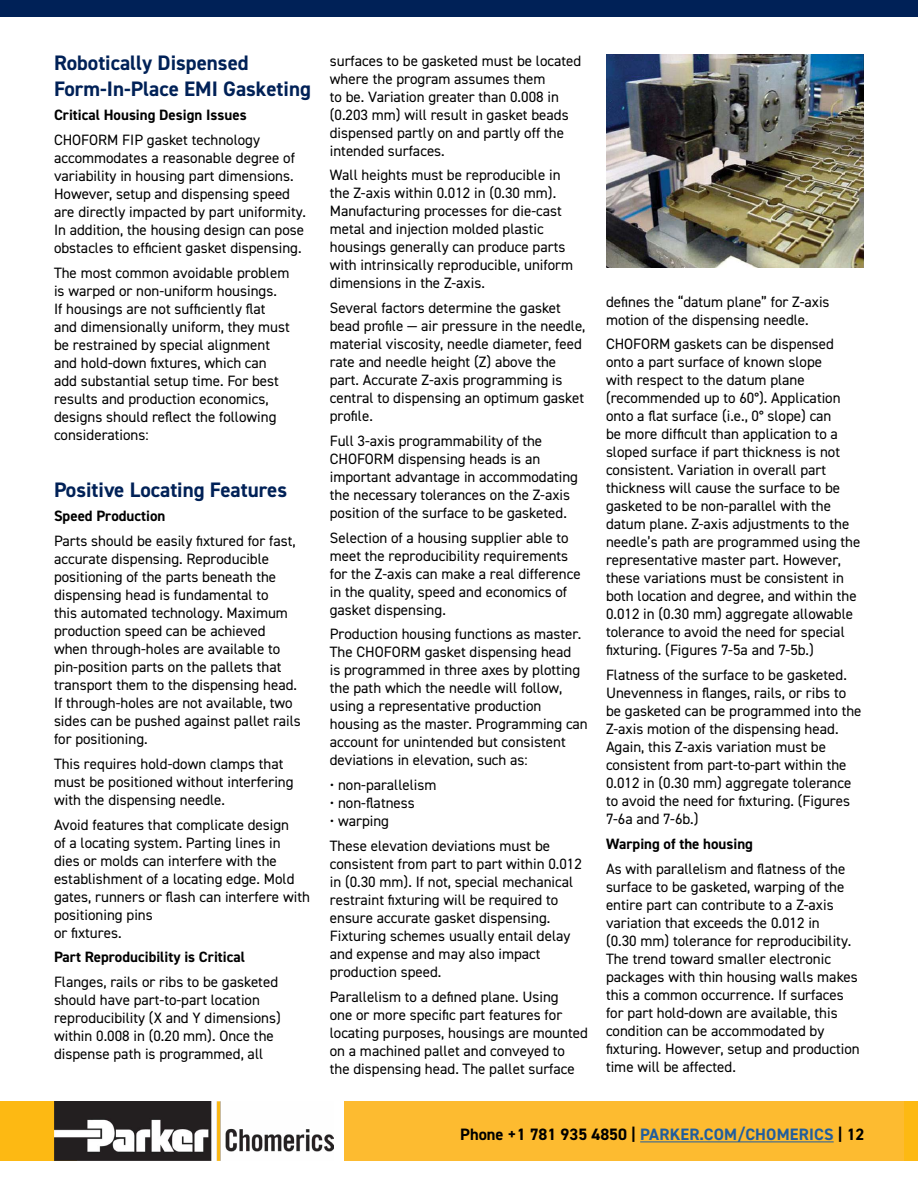
<style>
.page{position:relative;width:918px;height:1188px;background:#fff}
.page>*{position:absolute;margin:0;border:0;box-sizing:border-box;transform-origin:0 0}
.t1{font:700 21px/25.2px "DIN2014";color:#002157}
.t2{font:700 16.5px "DIN2014";letter-spacing:.005em;color:#000}
.t3{font:15px/18px "DIN2014";color:#000}
.t4{font:700 15px "DIN2014";color:#000}
.s1{color:#215e9e}
</style>
<div class="page">
<div style="left:344px;top:1102px;width:574px;height:59px;background:#fdbb30"></div>
<div style="left:0;top:1102px;width:77px;height:59px;background:#fdb913"></div>
<img style="left:54px;top:1102px;width:280px;height:59px">
<hr style="left:640px;top:1141px;width:194px;height:1px;background:#215e9e">
<div style="left:0;top:0;width:918px;height:17px;background:#002157"></div>
<div style="left:904px;top:1102px;width:14px;height:59px;background:#fdb913"></div>
<img style="left:606px;top:54px;width:258px;height:214px">
<h1 class="t1" style="left:54px;top:50px;width:258px">Robotically Dispensed<br>Form-In-Place EMI Gasketing</h1>
<p class="t4" style="left:54px;top:105px;width:194px">Critical Housing Design Issues</p>
<p class="t3" style="left:54px;top:131px;width:254px">CHOFORM FIP gasket technology accommodates a reasonable degree of variability in housing part dimensions.<br>However, setup and dispensing speed are directly impacted by part uniformity.<br>In addition, the housing design can pose obstacles to efficient gasket dispensing.</p>
<p class="t3" style="left:54px;top:263px;width:237px">The most common avoidable problem is warped or non-uniform housings.<br>If housings are not sufficiently flat and dimensionally uniform, they must be restrained by special alignment and hold-down fixtures, which can add substantial setup time. For best results and production economics, designs should reflect the following considerations:</p>
<h1 class="t1" style="left:54px;top:476px;width:235px">Positive Locating Features</h1>
<p class="t4" style="left:54px;top:506px;width:113px">Speed Production</p>
<p class="t3" style="left:54px;top:532px;width:248px">Parts should be easily fixtured for fast, accurate dispensing. Reproducible positioning of the parts beneath the dispensing head is fundamental to<br>this automated technology. Maximum production speed can be achieved when through-holes are available to pin-position parts on the pallets that transport them to the dispensing head.<br>If through-holes are not available, two sides can be pushed against pallet rails for positioning.</p>
<p class="t3" style="left:54px;top:754px;width:241px">This requires hold-down clamps that must be positioned without interfering with the dispensing needle.</p>
<p class="t3" style="left:54px;top:815px;width:257px">Avoid features that complicate design<br>of a locating system. Parting lines in dies or molds can interfere with the establishment of a locating edge. Mold gates, runners or flash can interfere with positioning pins<br>or fixtures.</p>
<p class="t4" style="left:54px;top:947px;width:192px">Part Reproducibility is Critical</p>
<p class="t3" style="left:54px;top:973px;width:228px">Flanges, rails or ribs to be gasketed should have part-to-part location reproducibility (X and Y dimensions) within 0.008 in (0.20 mm). Once the dispense path is programmed, all</p>
<p class="t3" style="left:330px;top:51px;width:253px">surfaces to be gasketed must be located where the program assumes them<br>to be. Variation greater than 0.008 in (0.203 mm) will result in gasket beads dispensed partly on and partly off the intended surfaces.</p>
<p class="t3" style="left:330px;top:166px;width:245px">Wall heights must be reproducible in the Z-axis within 0.012 in (0.30 mm).<br>Manufacturing processes for die-cast metal and injection molded plastic housings generally can produce parts with intrinsically reproducible, uniform dimensions in the Z-axis.</p>
<p class="t3" style="left:330px;top:299px;width:257px">Several factors determine the gasket bead profile — air pressure in the needle, material viscosity, needle diameter, feed rate and needle height (Z) above the part. Accurate Z-axis programming is central to dispensing an optimum gasket profile.</p>
<p class="t3" style="left:330px;top:431px;width:250px">Full 3-axis programmability of the CHOFORM dispensing heads is an important advantage in accommodating the necessary tolerances on the Z-axis position of the surface to be gasketed.</p>
<p class="t3" style="left:330px;top:528px;width:252px">Selection of a housing supplier able to meet the reproducibility requirements for the Z-axis can make a real difference in the quality, speed and economics of gasket dispensing.</p>
<p class="t3" style="left:330px;top:625px;width:260px">Production housing functions as master.<br>The CHOFORM gasket dispensing head<br>is programmed in three axes by plotting the path which the needle will follow, using a representative production housing as the master. Programming can account for unintended but consistent deviations in elevation, such as:</p>
<p class="t3" style="left:330px;top:776px;width:108px">• non-parallelism</p>
<p class="t3" style="left:330px;top:794px;width:87px">• non-flatness</p>
<p class="t3" style="left:330px;top:808px;width:222px;line-height:24.8px">• warping<br>These elevation deviations must be</p>
<p class="t3" style="left:330px;top:854px;width:254px">consistent from part to part within 0.012 in (0.30 mm). If not, special mechanical restraint fixturing will be required to ensure accurate gasket dispensing.<br>Fixturing schemes usually entail delay and expense and may also impact production speed.</p>
<p class="t3" style="left:330px;top:987px;width:260px">Parallelism to a defined plane. Using<br>one or more specific part features for locating purposes, housings are mounted on a machined pallet and conveyed to the dispensing head. The pallet surface</p>
<p class="t3" style="left:606px;top:292px;width:225px">defines the “datum plane” for Z-axis motion of the dispensing needle.</p>
<p class="t3" style="left:606px;top:335px;width:256px">CHOFORM gaskets can be dispensed onto a part surface of known slope<br>with respect to the datum plane (recommended up to 60°). Application onto a flat surface (i.e., 0° slope) can<br>be more difficult than application to a sloped surface if part thickness is not consistent. Variation in overall part thickness will cause the surface to be gasketed to be non-parallel with the datum plane. Z-axis adjustments to the needle’s path are programmed using the representative master part. However, these variations must be consistent in both location and degree, and within the 0.012 in (0.30 mm) aggregate allowable tolerance to avoid the need for special fixturing. (Figures 7-5a and 7-5b.)</p>
<p class="t3" style="left:606px;top:666px;width:257px">Flatness of the surface to be gasketed.<br>Unevenness in flanges, rails, or ribs to be gasketed can be programmed into the Z-axis motion of the dispensing head.<br>Again, this Z-axis variation must be consistent from part-to-part within the 0.012 in (0.30 mm) aggregate tolerance to avoid the need for fixturing. (Figures 7-6a and 7-6b.)</p>
<p class="t4" style="left:606px;top:834px;width:149px">Warping of the housing</p>
<p class="t3" style="left:606px;top:859px;width:255px">As with parallelism and flatness of the surface to be gasketed, warping of the entire part can contribute to a Z-axis variation that exceeds the 0.012 in<br>(0.30 mm) tolerance for reproducibility.<br>The trend toward smaller electronic packages with thin housing walls makes this a common occurrence. If surfaces for part hold-down are available, this condition can be accommodated by fixturing. However, setup and production time will be affected.</p>
<p class="t2" style="left:460px;top:1124px;width:406px">Phone +1 781 935 4850 | <span class="s1">PARKER.COM/CHOMERICS</span> | 12</p>
</div>
